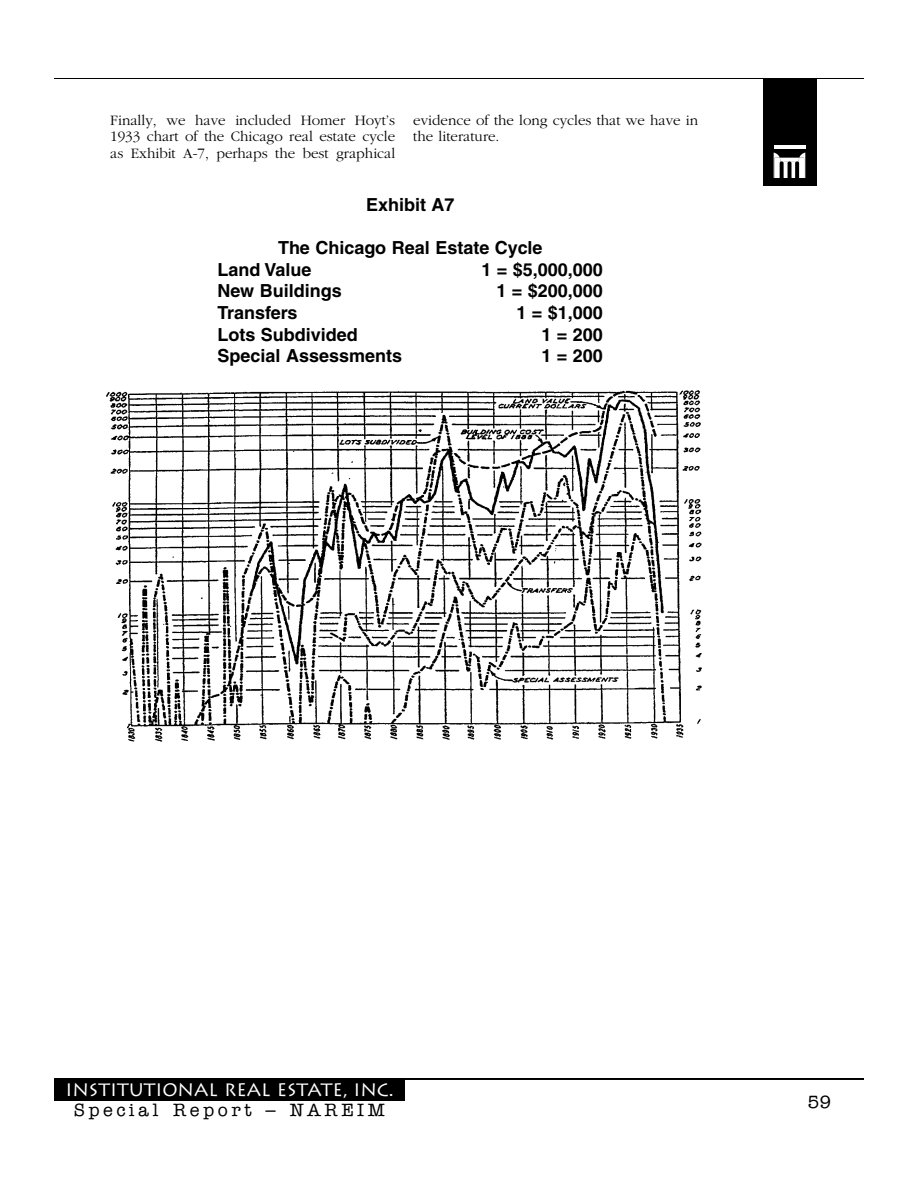
<style>
.page{position:relative;width:918px;height:1188px;background:#fff}
.page>*{position:absolute;margin:0;border:0;box-sizing:border-box;transform-origin:0 0}
.t1{font:700 18px/21.6px "Helvetica";color:#000}
.t2{font:18px "Lithos";color:#fff}
.t3{font:500 18px "American Typewriter";letter-spacing:.2em;color:#000}
.t4{font:300 15px/16.5px "Garamond";color:#000;text-align:justify}
</style>
<div class="page">
<hr style="left:400px;top:1079px;width:464px;height:1px;background:#000">
<hr style="left:54px;top:78px;width:810px;height:1px;background:#000">
<div style="left:763px;top:78px;width:54px;height:108px;background:#000"></div>
<svg style="left:773px;top:145px;width:33px;height:33px"></svg>
<img style="left:106px;top:390px;width:596px;height:352px">
<div style="left:54px;top:1078px;width:351px;height:24px;background:#000"></div>
<div style="left:54px;top:1101px;width:351px;height:20px;background:#fff"></div>
<hr style="left:404px;top:1078px;width:460px;height:1px;background:#000">
<p class="t4" style="left:110px;top:113px;width:286px">Finally, we have included Homer Hoyt’s 1933 chart of the Chicago real estate cycle as Exhibit A-7, perhaps the best graphical</p>
<p class="t4" style="left:413px;top:113px;width:286px">evidence of the long cycles that we have in the literature.</p>
<p class="t1" style="left:366px;top:196px;width:90px">Exhibit A7</p>
<p class="t1" style="left:218px;top:239px;width:327px;text-indent:61px">The Chicago Real Estate Cycle<br>Land Value</p>
<p class="t1" style="left:481px;top:260px;width:123px">1 = $5,000,000</p>
<p class="t1" style="left:218px;top:282px;width:126px">New Buildings</p>
<p class="t1" style="left:496px;top:282px;width:108px">1 = $200,000</p>
<p class="t1" style="left:218px;top:304px;width:82px">Transfers</p>
<p class="t1" style="left:516px;top:304px;width:88px">1 = $1,000</p>
<p class="t1" style="left:218px;top:325px;width:142px">Lots Subdivided</p>
<p class="t1" style="left:541px;top:325px;width:63px">1 = 200</p>
<p class="t1" style="left:218px;top:347px;width:186px">Special Assessments</p>
<p class="t1" style="left:541px;top:347px;width:63px">1 = 200</p>
<p class="t2" style="left:65px;top:1079px;width:330px">INSTITUTIONAL REAL ESTATE, INC.</p>
<p class="t3" style="left:74px;top:1103px;width:312px">Special Report – NAREIM</p>
<p class="t3" style="left:808px;top:1095px;width:25px">59</p>
</div>
